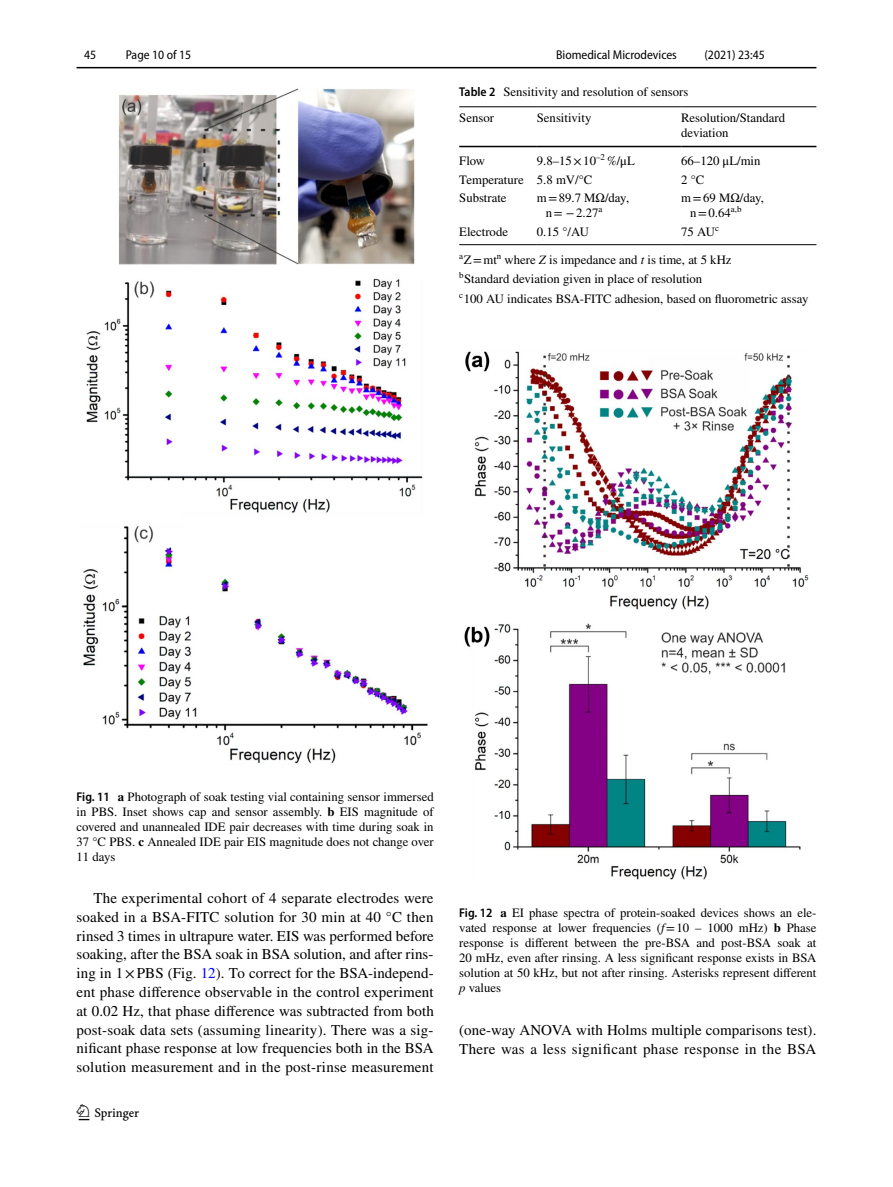
<style>
.page{position:relative;width:893px;height:1187px;background:#fff}
.page>*{position:absolute;margin:0;border:0;box-sizing:border-box;transform-origin:0 0}
.t1{font:22.5px "Springnew Regular 2";color:#000}
.t2{font:15px/18.8px "STIX";letter-spacing:.015em;color:#000;text-align:justify}
.t3{font:12.75px/15px "STIX";color:#000}
.t4{font:semi-condensed 12.75px "Myriad Pro";color:#000}
.s1{font-family:"Myriad Pro";font-weight:600;font-stretch:semi-condensed}
.s2{font-style:italic}
.s3{font-weight:700}
.s4{color:#00f}
</style>
<div class="page">
<hr style="left:77px;top:67px;width:739px;height:1px;background:#000">
<img style="left:83px;top:88px;width:345px;height:676px">
<hr style="left:459px;top:106px;width:78px;height:1px;background:#000">
<hr style="left:459px;top:146px;width:78px;height:1px;background:#000">
<hr style="left:537px;top:106px;width:144px;height:1px;background:#000">
<hr style="left:537px;top:146px;width:144px;height:1px;background:#000">
<hr style="left:681px;top:106px;width:135px;height:1px;background:#000">
<hr style="left:681px;top:146px;width:135px;height:1px;background:#000">
<hr style="left:459px;top:244px;width:78px;height:1px;background:#000">
<hr style="left:537px;top:244px;width:144px;height:1px;background:#000">
<hr style="left:681px;top:244px;width:135px;height:1px;background:#000">
<img style="left:464px;top:351px;width:345px;height:529px">
<p class="t4" style="left:84px;top:48px;width:14px">45</p>
<p class="t4" style="left:126px;top:48px;width:67px">Page 10 of 15</p>
<p class="t4" style="left:556px;top:48px;width:122px">Biomedical Microdevices</p>
<p class="t4" style="left:704px;top:48px;width:62px">(2021) 23:45</p>
<p class="t3" style="left:459px;top:85px;width:231px"><span class="s1">Table 2</span> Sensitivity and resolution of sensors</p>
<p class="t3" style="left:459px;top:111px;width:36px">Sensor</p>
<p class="t3" style="left:537px;top:111px;width:56px">Sensitivity</p>
<p class="t3" style="left:681px;top:111px;width:105px">Resolution/Standard deviation</p>
<p class="t3" style="left:459px;top:154px;width:27px">Flow</p>
<p class="t3" style="left:537px;top:154px;width:99px">9.8–15× -10<sup>–2</sup> %/μL</p>
<p class="t3" style="left:681px;top:154px;width:81px">66–120 μL/min</p>
<p class="t3" style="left:459px;top:173px;width:135px">Temperature 5.8 mV/°C</p>
<p class="t3" style="left:681px;top:173px;width:25px">2 °C</p>
<p class="t3" style="left:459px;top:191px;width:49px">Substrate</p>
<p class="t3" style="left:546px;top:191px;width:85px;text-indent:-9px">m=89.7 MΩ/day, n= −2.27<sup>a</sup></p>
<p class="t3" style="left:690px;top:191px;width:75px;text-indent:-9px">m=69 MΩ/day, n=0.64<sup>a,b</sup></p>
<p class="t3" style="left:459px;top:225px;width:50px">Electrode</p>
<p class="t3" style="left:537px;top:225px;width:54px">0.15 °/AU</p>
<p class="t3" style="left:681px;top:225px;width:39px">75 AU<sup>c</sup></p>
<p class="t3" style="left:459px;top:251px;width:351px;line-height:19.2px"><sup>a</sup>Z= -mt<sup>n</sup> where <span class="s2">Z</span> is impedance and <span class="s2">t</span> is time, at 5 kHz<br><sup>b</sup>Standard deviation given in place of resolution<br><sup>c</sup>100 AU indicates BSA-FITC adhesion, based on fluorometric assay</p>
<p class="t3" style="left:77px;top:789px;width:359px;text-align:justify"><span class="s1">Fig. 11</span> <span class="s3">a</span> Photograph of soak testing vial containing sensor immersed in PBS. Inset shows cap and sensor assembly. <span class="s3">b</span> EIS magnitude of covered and unannealed IDE pair decreases with time during soak in 37 °C PBS. <span class="s3">c</span> Annealed IDE pair EIS magnitude does not change over 11 days</p>
<p class="t2" style="left:77px;top:889px;width:359px;text-indent:17px">The experimental cohort of 4 separate electrodes were soaked in a BSA-FITC solution for 30 min at 40 °C then rinsed 3 times in ultrapure water. EIS was performed before soaking, after the BSA soak in BSA solution, and after rins&shy;ing in 1×PBS (Fig. <span class="s4">12</span>). To correct for the BSA-independ&shy;ent phase difference observable in the control experiment at 0.02 Hz, that phase difference was subtracted from both post-soak data sets (assuming linearity). There was a sig&shy;nificant phase response at low frequencies both in the BSA solution measurement and in the post-rinse measurement</p>
<h1 class="t1" style="left:79px;top:1104px;width:62px">1 3</h1>
<p class="t3" style="left:459px;top:905px;width:359px;text-align:justify"><span class="s1">Fig. 12</span> <span class="s3">a</span> EI phase spectra of protein-soaked devices shows an ele&shy;vated response at lower frequencies (<span class="s2">f</span>=10 – 1000 mHz) <span class="s3">b</span> Phase response is different between the pre-BSA and post-BSA soak at 20 mHz, even after rinsing. A less significant response exists in BSA solution at 50 kHz, but not after rinsing. Asterisks represent different <span class="s2">p</span> values</p>
<p class="t2" style="left:459px;top:1021px;width:359px">(one-way ANOVA with Holms multiple comparisons test).<br>There was a less significant phase response in the BSA</p>
</div>
